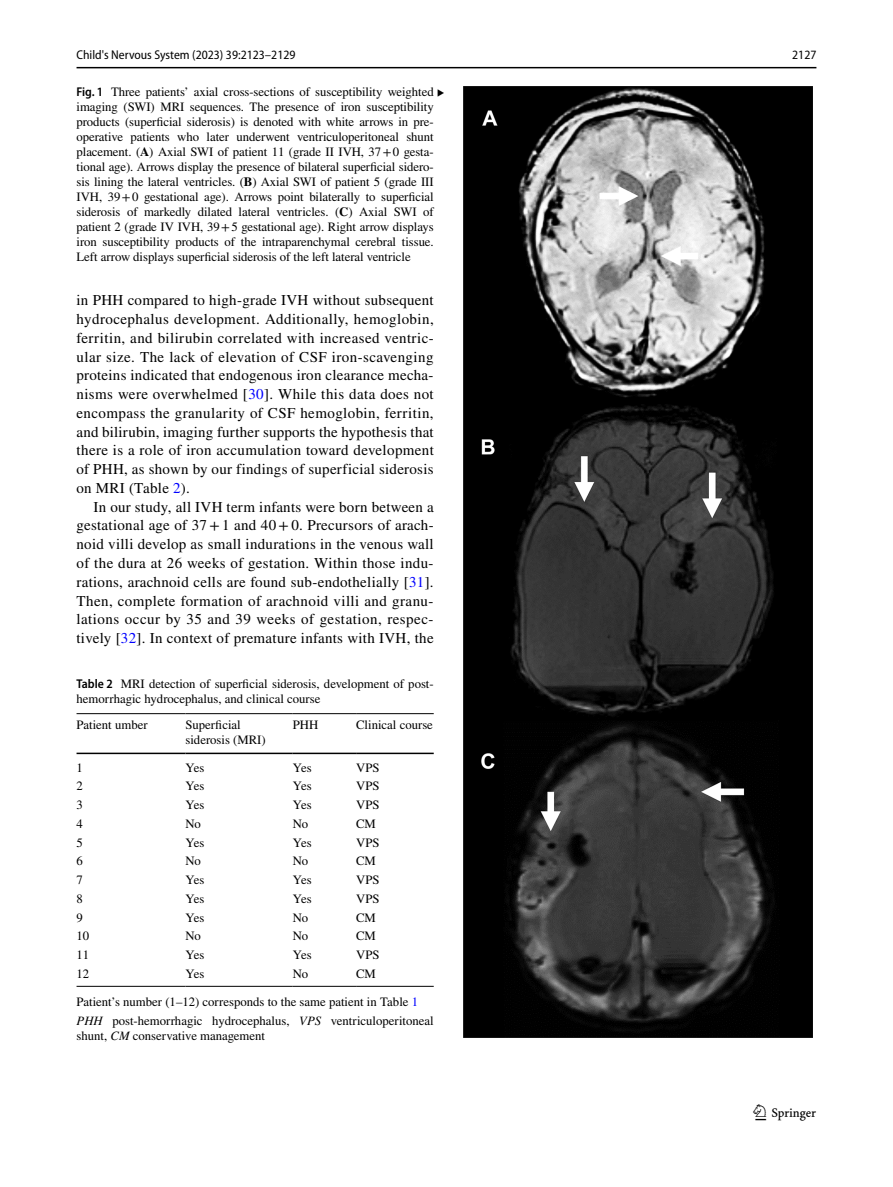
<style>
.page{position:relative;width:893px;height:1187px;background:#fff}
.page>*{position:absolute;margin:0;border:0;box-sizing:border-box;transform-origin:0 0}
.t1{font:22.5px "Springnew Regular 3";color:#000}
.t2{font:15px/18.8px "STIX";letter-spacing:.02em;color:#000;text-align:justify}
.t3{font:12.75px/15px "STIX";letter-spacing:-.005em;color:#000}
.t4{font:semi-condensed 12.75px "Myriad Pro";color:#000}
.s1{font-family:"Myriad Pro";font-weight:600;font-stretch:semi-condensed}
.s2{font-family:"STIX Math";font-size:12px}
.s3{font-weight:700}
.s4{color:#00f}
.s5{font-style:italic}
</style>
<div class="page">
<hr style="left:77px;top:67px;width:739px;height:1px;background:#000">
<hr style="left:77px;top:713px;width:108px;height:1px;background:#000">
<hr style="left:77px;top:752px;width:108px;height:2px;background:#000">
<hr style="left:185px;top:713px;width:108px;height:1px;background:#000">
<hr style="left:185px;top:752px;width:108px;height:2px;background:#000">
<hr style="left:293px;top:713px;width:63px;height:1px;background:#000">
<hr style="left:293px;top:752px;width:63px;height:2px;background:#000">
<hr style="left:356px;top:713px;width:78px;height:1px;background:#000">
<hr style="left:356px;top:752px;width:78px;height:2px;background:#000">
<hr style="left:77px;top:985px;width:108px;height:1px;background:#000">
<hr style="left:185px;top:985px;width:108px;height:1px;background:#000">
<hr style="left:293px;top:985px;width:63px;height:1px;background:#000">
<hr style="left:356px;top:985px;width:78px;height:1px;background:#000">
<div style="left:459px;top:87px;width:357px;height:950px;background:linear-gradient(to bottom,#fff,#fff)"></div>
<img style="left:463px;top:87px;width:349px;height:950px">
<p class="t4" style="left:77px;top:48px;width:220px">Child's Nervous System (2023) 39:2123–2129</p>
<p class="t4" style="left:792px;top:48px;width:26px">2127</p>
<p class="t3" style="left:77px;top:85px;width:370px"><span class="s1">Fig. 1</span> Three patients’ axial cross-sections of susceptibility weighted <span class="s2">▸ </span>imaging (SWI) MRI sequences. The presence of iron susceptibility products (superficial siderosis) is denoted with white arrows in pre&shy;operative patients who later underwent ventriculoperitoneal shunt placement. (<span class="s3">A</span>) Axial SWI of patient 11 (grade II IVH, 37+0 gesta&shy;tional age). Arrows display the presence of bilateral superficial sidero&shy;sis lining the lateral ventricles. (<span class="s3">B</span>) Axial SWI of patient 5 (grade III IVH, 39+0 gestational age). Arrows point bilaterally to superficial siderosis of markedly dilated lateral ventricles. (<span class="s3">C</span>) Axial SWI of patient 2 (grade IV IVH, 39+5 gestational age). Right arrow displays iron susceptibility products of the intraparenchymal cerebral tissue.<br>Left arrow displays superficial siderosis of the left lateral ventricle</p>
<p class="t2" style="left:77px;top:292px;width:359px">in PHH compared to high-grade IVH without subsequent hydrocephalus development. Additionally, hemoglobin, ferritin, and bilirubin correlated with increased ventric&shy;ular size. The lack of elevation of CSF iron-scavenging proteins indicated that endogenous iron clearance mecha&shy;nisms were overwhelmed [<span class="s4">30</span>]. While this data does not encompass the granularity of CSF hemoglobin, ferritin, and bilirubin, imaging further supports the hypothesis that there is a role of iron accumulation toward development of PHH, as shown by our findings of superficial siderosis on MRI (Table <span class="s4">2</span>).</p>
<p class="t2" style="left:77px;top:498px;width:359px;text-indent:17px">In our study, all IVH term infants were born between a gestational age of 37+1 and 40+0. Precursors of arach&shy;noid villi develop as small indurations in the venous wall of the dura at 26 weeks of gestation. Within those indu&shy;rations, arachnoid cells are found sub-endothelially [<span class="s4">31</span>].<br>Then, complete formation of arachnoid villi and granu&shy;lations occur by 35 and 39 weeks of gestation, respec&shy;tively [<span class="s4">32</span>]. In context of premature infants with IVH, the</p>
<p class="t3" style="left:77px;top:677px;width:359px"><span class="s1">Table 2</span> MRI detection of superficial siderosis, development of post&shy;hemorrhagic hydrocephalus, and clinical course</p>
<p class="t3" style="left:77px;top:717px;width:73px">Patient umber</p>
<p class="t3" style="left:185px;top:717px;width:82px">Superficial siderosis (MRI)</p>
<p class="t3" style="left:293px;top:717px;width:27px">PHH</p>
<p class="t3" style="left:356px;top:717px;width:78px">Clinical course</p>
<p class="t3" style="left:77px;top:760px;width:8px">1</p>
<p class="t3" style="left:185px;top:760px;width:20px">Yes</p>
<p class="t3" style="left:293px;top:760px;width:20px">Yes</p>
<p class="t3" style="left:356px;top:760px;width:25px">VPS</p>
<p class="t3" style="left:77px;top:779px;width:8px">2</p>
<p class="t3" style="left:185px;top:779px;width:20px">Yes</p>
<p class="t3" style="left:293px;top:779px;width:20px">Yes</p>
<p class="t3" style="left:356px;top:779px;width:25px">VPS</p>
<p class="t3" style="left:77px;top:798px;width:8px">3</p>
<p class="t3" style="left:185px;top:798px;width:20px">Yes</p>
<p class="t3" style="left:293px;top:798px;width:20px">Yes</p>
<p class="t3" style="left:356px;top:798px;width:25px">VPS</p>
<p class="t3" style="left:77px;top:817px;width:8px">4</p>
<p class="t3" style="left:185px;top:817px;width:17px">No</p>
<p class="t3" style="left:293px;top:817px;width:17px">No</p>
<p class="t3" style="left:356px;top:817px;width:21px">CM</p>
<p class="t3" style="left:77px;top:835px;width:8px">5</p>
<p class="t3" style="left:185px;top:835px;width:20px">Yes</p>
<p class="t3" style="left:293px;top:835px;width:20px">Yes</p>
<p class="t3" style="left:356px;top:835px;width:25px">VPS</p>
<p class="t3" style="left:77px;top:854px;width:8px">6</p>
<p class="t3" style="left:185px;top:854px;width:17px">No</p>
<p class="t3" style="left:293px;top:854px;width:17px">No</p>
<p class="t3" style="left:356px;top:854px;width:21px">CM</p>
<p class="t3" style="left:77px;top:873px;width:8px">7</p>
<p class="t3" style="left:185px;top:873px;width:20px">Yes</p>
<p class="t3" style="left:293px;top:873px;width:20px">Yes</p>
<p class="t3" style="left:356px;top:873px;width:25px">VPS</p>
<p class="t3" style="left:77px;top:891px;width:8px">8</p>
<p class="t3" style="left:185px;top:891px;width:20px">Yes</p>
<p class="t3" style="left:293px;top:891px;width:20px">Yes</p>
<p class="t3" style="left:356px;top:891px;width:25px">VPS</p>
<p class="t3" style="left:77px;top:910px;width:8px">9</p>
<p class="t3" style="left:185px;top:910px;width:20px">Yes</p>
<p class="t3" style="left:293px;top:910px;width:17px">No</p>
<p class="t3" style="left:356px;top:910px;width:21px">CM</p>
<p class="t3" style="left:77px;top:929px;width:14px">10</p>
<p class="t3" style="left:185px;top:929px;width:17px">No</p>
<p class="t3" style="left:293px;top:929px;width:17px">No</p>
<p class="t3" style="left:356px;top:929px;width:21px">CM</p>
<p class="t3" style="left:77px;top:948px;width:14px">11</p>
<p class="t3" style="left:185px;top:948px;width:20px">Yes</p>
<p class="t3" style="left:293px;top:948px;width:20px">Yes</p>
<p class="t3" style="left:356px;top:948px;width:25px">VPS</p>
<p class="t3" style="left:77px;top:966px;width:14px">12</p>
<p class="t3" style="left:185px;top:966px;width:20px">Yes</p>
<p class="t3" style="left:293px;top:966px;width:17px">No</p>
<p class="t3" style="left:356px;top:966px;width:21px">CM</p>
<p class="t3" style="left:77px;top:992px;width:359px;line-height:19.2px">Patient’s number (1–12) corresponds to the same patient in Table <span class="s4">1<br></span><span class="s5">PHH</span> post-hemorrhagic hydrocephalus, <span class="s5">VPS</span> ventriculoperitoneal</p>
<p class="t3" style="left:77px;top:1029px;width:190px">shunt, <span class="s5">CM</span> conservative management</p>
<h1 class="t1" style="left:755px;top:1104px;width:62px">1 3</h1>
</div>
